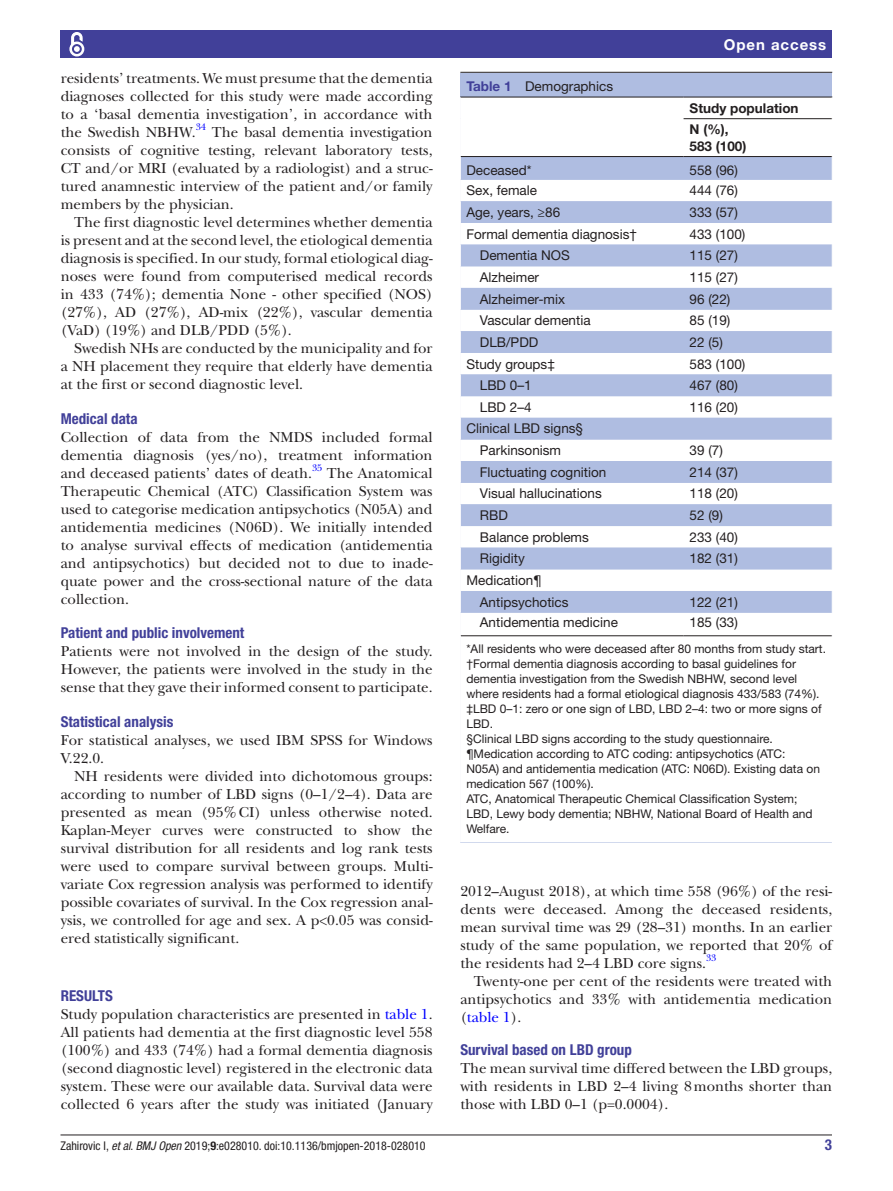
<style>
.page{position:relative;width:893px;height:1191px;background:#fff}
.page>*{position:absolute;margin:0;border:0;box-sizing:border-box;transform-origin:0 0}
.t1{font:15px/18px "New Baskerville";color:#231f20;text-align:justify}
.t2{font:700 condensed 15px "Helvetica Neue LT Std";color:#414099}
.t3{font:700 15px "Helvetica Neue LT Std";letter-spacing:.065em;color:#fff}
.t4{font:13.5px/21.6px "Helvetica Neue LT Std";color:#231f20}
.t5{font:700 13.5px/21.6px "Helvetica Neue LT Std";color:#231f20}
.t6{font:12px/15px "Helvetica Neue LT Std";color:#231f20}
.t7{font:condensed 12px "Helvetica Neue LT Std";color:#231f20}
.t8{font:9.9px "New Baskerville";color:#00f}
.s1{color:#00f}
.s2{font-weight:700;color:#414099}
.s3{font-style:italic}
.s4{font-weight:700}
</style>
<div class="page">
<hr style="left:61px;top:1134px;width:771px;height:1px;background:#231f20">
<div style="left:61px;top:31px;width:771px;height:27px;background:#414099"></div>
<svg style="left:69px;top:32px;width:16px;height:25px"></svg>
<div style="left:460px;top:73px;width:372px;height:769px;background:#afbde1"></div>
<hr style="left:460px;top:72px;width:372px;height:1px;background:#231f20">
<div style="left:461px;top:98px;width:371px;height:744px;background:#fff"></div>
<svg style="left:461px;top:157px;width:371px;height:455px"></svg>
<hr style="left:460px;top:156px;width:224px;height:1px;background:#231f20">
<hr style="left:460px;top:97px;width:224px;height:1px;background:#231f20">
<hr style="left:684px;top:97px;width:148px;height:1px;background:#231f20">
<hr style="left:684px;top:118px;width:148px;height:1px;background:#231f20">
<hr style="left:684px;top:156px;width:148px;height:1px;background:#231f20">
<hr style="left:684px;top:635px;width:148px;height:1px;background:#231f20">
<hr style="left:460px;top:635px;width:224px;height:1px;background:#231f20">
<svg style="left:460px;top:97px;width:1px;height:22px"></svg>
<hr style="left:460px;top:119px;width:1px;height:37px;background:#fff">
<svg style="left:460px;top:156px;width:1px;height:480px"></svg>
<hr style="left:460px;top:636px;width:1px;height:206px;background:#fff">
<hr style="left:466px;top:652px;width:366px;height:2px;background:#fff">
<hr style="left:466px;top:697px;width:366px;height:2px;background:#fff">
<hr style="left:466px;top:727px;width:366px;height:2px;background:#fff">
<hr style="left:466px;top:742px;width:366px;height:2px;background:#fff">
<hr style="left:466px;top:787px;width:366px;height:2px;background:#fff">
<hr style="left:466px;top:832px;width:366px;height:2px;background:#fff">
<p class="t1" style="left:61px;top:69px;width:373px">residents’ treatments. We must presume that the dementia diagnoses collected for this study were made according to a ‘basal dementia investigation’, in accordance with the Swedish NBHW.</p>
<p class="t8" style="left:196px;top:121px;width:12px">34</p>
<p class="t1" style="left:61px;top:123px;width:373px;text-indent:151px">The basal dementia investigation consists of cognitive testing, relevant laboratory tests, CT and/or MRI (evaluated by a radiologist) and a struc&shy;tured anamnestic interview of the patient and/or family members by the physician.</p>
<p class="t1" style="left:61px;top:213px;width:373px;text-indent:14px">The first diagnostic level determines whether dementia is present and at the second level, the etiological dementia diagnosis is specified. In our study, formal etiological diag&shy;noses were found from computerised medical records in 433 (74%); dementia None - other specified (NOS) (27%), AD (27%), AD-mix (22%), vascular dementia (VaD) (19%) and DLB/PDD (5%).</p>
<p class="t1" style="left:61px;top:339px;width:373px;text-indent:14px">Swedish NHs are conducted by the municipality and for a NH placement they require that elderly have dementia at the first or second diagnostic level.</p>
<p class="t2" style="left:61px;top:409px;width:78px">Medical data</p>
<p class="t1" style="left:61px;top:428px;width:373px">Collection of data from the NMDS included formal dementia diagnosis (yes/no), treatment information and deceased patients’ dates of death.</p>
<p class="t8" style="left:312px;top:462px;width:12px">35</p>
<p class="t1" style="left:61px;top:464px;width:373px;text-indent:266px">The Anatomical Therapeutic Chemical (ATC) Classification System was used to categorise medication antipsychotics (N05A) and antidementia medicines (N06D). We initially intended to analyse survival effects of medication (antidementia and antipsychotics) but decided not to due to inade&shy;quate power and the cross-sectional nature of the data collection.</p>
<p class="t2" style="left:61px;top:624px;width:185px">Patient and public involvement</p>
<p class="t1" style="left:61px;top:642px;width:373px">Patients were not involved in the design of the study.<br>However, the patients were involved in the study in the sense that they gave their informed consent to participate.</p>
<p class="t2" style="left:61px;top:712px;width:114px">Statistical analysis</p>
<p class="t1" style="left:61px;top:731px;width:373px">For statistical analyses, we used IBM SPSS for Windows<br>V.22.0.</p>
<p class="t1" style="left:61px;top:767px;width:373px;text-indent:14px">NH residents were divided into dichotomous groups: according to number of LBD signs (0–1/2–4). Data are presented as mean (95%CI) unless otherwise noted.<br>Kaplan-Meyer curves were constructed to show the survival distribution for all residents and log rank tests were used to compare survival between groups. Multi&shy;variate Cox regression analysis was performed to identify possible covariates of survival. In the Cox regression anal&shy;ysis, we controlled for age and sex. A p&lt;0.05 was consid&shy;ered statistically significant.</p>
<p class="t2" style="left:61px;top:987px;width:54px">Results</p>
<p class="t1" style="left:61px;top:1005px;width:373px">Study population characteristics are presented in <span class="s1">table 1</span>.<br>All patients had dementia at the first diagnostic level 558 (100%) and 433 (74%) had a formal dementia diagnosis (second diagnostic level) registered in the electronic data system. These were our available data. Survival data were collected 6 years after the study was initiated (January</p>
<p class="t4" style="left:466px;top:75px;width:148px"><span class="s2">Table 1</span> Demographics</p>
<p class="t3" style="left:724px;top:35px;width:104px">Open access</p>
<p class="t5" style="left:690px;top:97px;width:110px">Study population<br>N (%),</p>
<p class="t5" style="left:690px;top:135px;width:58px">583 (100)</p>
<p class="t4" style="left:466px;top:159px;width:67px">Deceased*</p>
<p class="t4" style="left:690px;top:159px;width:50px">558 (96)</p>
<p class="t4" style="left:466px;top:179px;width:72px">Sex, female</p>
<p class="t4" style="left:690px;top:179px;width:50px">444 (76)</p>
<p class="t4" style="left:466px;top:201px;width:95px">Age, years, ≥86</p>
<p class="t4" style="left:690px;top:201px;width:50px">333 (57)</p>
<p class="t4" style="left:466px;top:223px;width:172px">Formal dementia diagnosis†</p>
<p class="t4" style="left:690px;top:223px;width:57px">433 (100)</p>
<p class="t4" style="left:480px;top:244px;width:92px">Dementia NOS</p>
<p class="t4" style="left:690px;top:244px;width:50px">115 (27)</p>
<p class="t4" style="left:480px;top:266px;width:61px">Alzheimer</p>
<p class="t4" style="left:690px;top:266px;width:50px">115 (27)</p>
<p class="t4" style="left:480px;top:288px;width:87px">Alzheimer-mix</p>
<p class="t4" style="left:690px;top:288px;width:42px">96 (22)</p>
<p class="t4" style="left:480px;top:309px;width:112px">Vascular dementia</p>
<p class="t4" style="left:690px;top:309px;width:42px">85 (19)</p>
<p class="t4" style="left:480px;top:331px;width:60px">DLB/PDD</p>
<p class="t4" style="left:690px;top:331px;width:35px">22 (5)</p>
<p class="t4" style="left:466px;top:353px;width:90px">Study groups‡</p>
<p class="t4" style="left:690px;top:353px;width:57px">583 (100)</p>
<p class="t4" style="left:480px;top:374px;width:53px">LBD 0–1</p>
<p class="t4" style="left:690px;top:374px;width:50px">467 (80)</p>
<p class="t4" style="left:480px;top:396px;width:53px">LBD 2–4</p>
<p class="t4" style="left:690px;top:396px;width:50px">116 (20)</p>
<p class="t4" style="left:480px;top:418px;width:105px;text-indent:-14px">Clinical LBD signs§<br>Parkinsonism</p>
<p class="t4" style="left:690px;top:439px;width:35px">39 (7)</p>
<p class="t4" style="left:480px;top:461px;width:128px">Fluctuating cognition</p>
<p class="t4" style="left:690px;top:461px;width:50px">214 (37)</p>
<p class="t4" style="left:480px;top:482px;width:124px">Visual hallucinations</p>
<p class="t4" style="left:690px;top:482px;width:50px">118 (20)</p>
<p class="t4" style="left:480px;top:504px;width:29px">RBD</p>
<p class="t4" style="left:690px;top:504px;width:35px">52 (9)</p>
<p class="t4" style="left:480px;top:526px;width:111px">Balance problems</p>
<p class="t4" style="left:690px;top:526px;width:50px">233 (40)</p>
<p class="t4" style="left:480px;top:547px;width:46px">Rigidity</p>
<p class="t4" style="left:690px;top:547px;width:50px">182 (31)</p>
<p class="t4" style="left:480px;top:569px;width:90px;text-indent:-14px">Medication¶<br>Antipsychotics</p>
<p class="t4" style="left:690px;top:591px;width:50px">122 (21)</p>
<p class="t4" style="left:480px;top:611px;width:140px">Antidementia medicine</p>
<p class="t4" style="left:690px;top:611px;width:50px">185 (33)</p>
<p class="t6" style="left:466px;top:641px;width:361px">*All residents who were deceased after 80 months from study start. †Formal dementia diagnosis according to basal guidelines for dementia investigation from the Swedish NBHW, second level where residents had a formal etiological diagnosis 433/583 (74%). ‡LBD 0–1: zero or one sign of LBD, LBD 2–4: two or more signs of LBD.<br>§Clinical LBD signs according to the study questionnaire. ¶Medication according to ATC coding: antipsychotics (ATC:<br>N05A) and antidementia medication (ATC: N06D). Existing data on medication 567 (100%).<br>ATC, Anatomical Therapeutic Chemical Classification System; LBD, Lewy body dementia; NBHW, National Board of Health and Welfare.</p>
<p class="t1" style="left:460px;top:882px;width:373px">2012–August 2018), at which time 558 (96%) of the resi&shy;dents were deceased. Among the deceased residents, mean survival time was 29 (28–31) months. In an earlier study of the same population, we reported that 20% of the residents had 2–4 LBD core signs.<sup>33</sup></p>
<p class="t1" style="left:460px;top:972px;width:373px;text-indent:14px">Twenty-one per cent of the residents were treated with antipsychotics and 33% with antidementia medication (<span class="s1">table 1</span>).</p>
<p class="t2" style="left:460px;top:1041px;width:173px">Survival based on LB D group</p>
<p class="t1" style="left:460px;top:1059px;width:373px">The mean survival time differed between the LBD groups, with residents in LBD 2–4 living 8months shorter than those with LBD 0–1 (p=0.0004).</p>
<p class="t7" style="left:61px;top:1138px;width:367px">Zahirovic I, <span class="s3">et al</span>. <span class="s3">BMJ Open</span> 2019;<span class="s4">9</span>:e028010. doi:10.1136/bmjopen-2018-028010</p>
<p class="t2" style="left:825px;top:1135px;width:9px">3</p>
</div>
